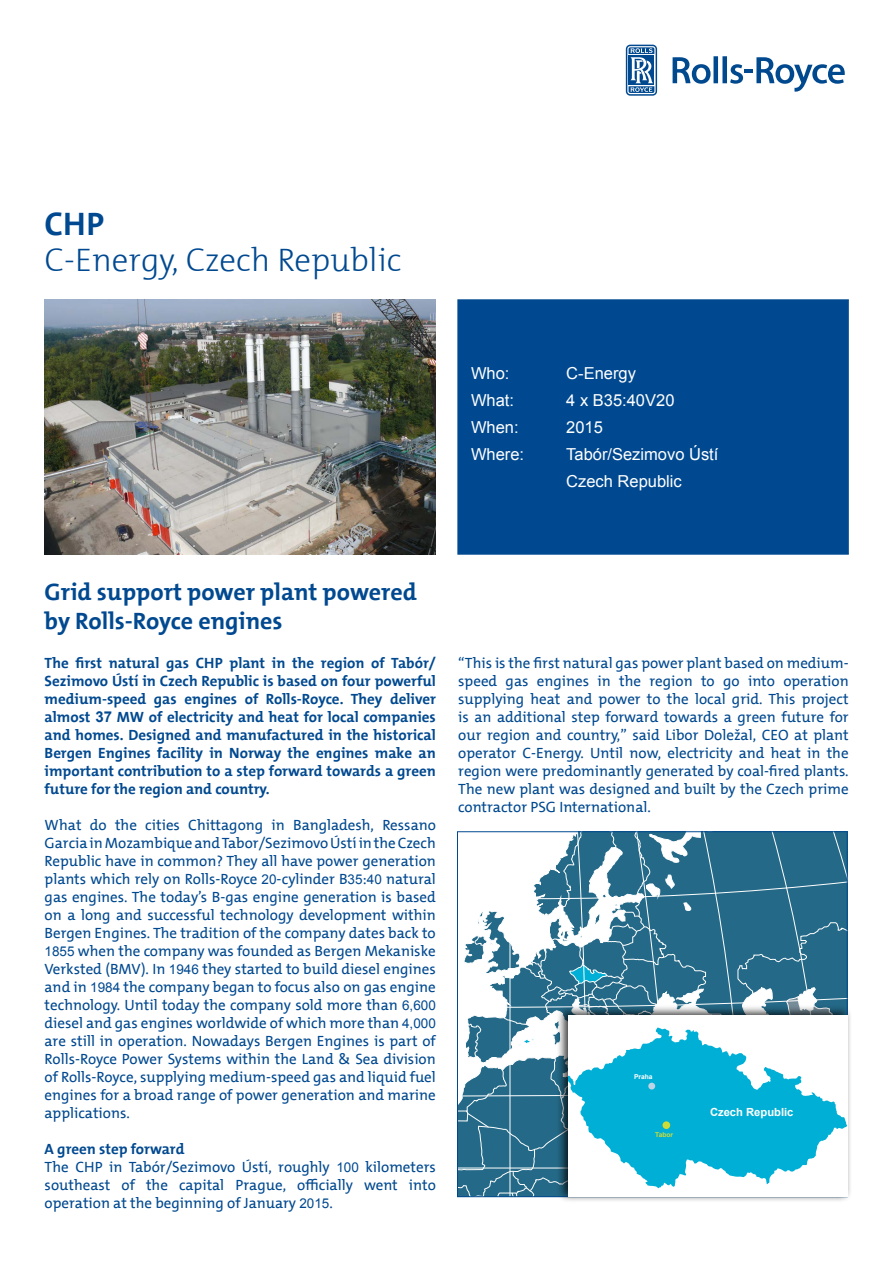
<style>
.page{position:relative;width:893px;height:1263px;background:#fff}
.page>*{position:absolute;margin:0;border:0;box-sizing:border-box;transform-origin:0 0}
.t1{font:300 33px "The Mix Os F";color:#004990}
.t2{font:700 33px "The Mix Os F";color:#004990}
.t3{font:700 24px/28.8px "The Mix Os F";color:#004990}
.t4{font:16.5px/27px "Arial";color:#fff}
.t5{font:15px/18px "The Mix Os F";color:#004990;text-align:justify}
.t6{font:700 15px/18px "The Mix Os F";color:#004990;text-align:justify}
.t7{font:700 11.25px "Arial";color:#fff}
.t8{font:700 6.75px "Arial";color:#fff}
.t9{font:700 6.75px "Arial";color:#cddc38}
.s1{font-family:"Arial"}
.s2{font-family:"Arial";font-size:13.5px}
.s3{font-weight:700}
</style>
<div class="page">
<div style="left:458px;top:301px;width:390px;height:253px;background:#004990"></div>
<div style="left:556px;top:1004px;width:296px;height:199px;background:#000;opacity:.75"></div>
<svg style="left:457px;top:832px;width:390px;height:365px"></svg>
<div style="left:648px;top:1083px;width:7px;height:6px;background:#bed3e4;border-radius:50%"></div>
<div style="left:662px;top:1121px;width:8px;height:8px;background:#cddc38;border-radius:50%"></div>
<svg style="left:673px;top:56px;width:172px;height:36px"></svg>
<svg style="left:626px;top:45px;width:31px;height:51px"></svg>
<img style="left:45px;top:300px;width:391px;height:255px">
<div style="left:457px;top:299px;width:392px;height:256px;border:1px solid #004990"></div>
<h1 class="t2" style="left:45px;top:203px;width:61px">CHP</h1>
<h1 class="t1" style="left:45px;top:239px;width:358px">C-Energy, Czech Republic</h1>
<p class="t4" style="left:471px;top:360px;width:40px">Who:</p>
<p class="t4" style="left:566px;top:360px;width:71px">C-Energy</p>
<p class="t4" style="left:471px;top:387px;width:45px">What:</p>
<p class="t4" style="left:566px;top:387px;width:110px">4 x B35:40V20</p>
<p class="t4" style="left:471px;top:414px;width:49px">When:</p>
<p class="t4" style="left:566px;top:414px;width:38px">2015</p>
<p class="t4" style="left:471px;top:441px;width:55px">Where:</p>
<p class="t4" style="left:566px;top:441px;width:154px">Tabór/Sezimovo Ústí<br>Czech Republic</p>
<h2 class="t3" style="left:45px;top:578px;width:374px">Grid support power plant powered by Rolls-Royce engines</h2>
<p class="t6" style="left:45px;top:654px;width:393px">The first natural gas CHP plant in the region of Tabór/ Sezimovo Ústí in Czech Republic is based on four powerful medium-speed gas engines of Rolls-Royce. They deliver almost <span class="s1">37</span> MW of electricity and heat for local companies and homes. Designed and manufactured in the historical Bergen Engines <span class="s1">f</span>acility in Norway the engines make an important contribution to a step forward towards a green future for the region and country.</p>
<p class="t5" style="left:45px;top:816px;width:393px">What do the cities Chittagong in Bangladesh, Ressano Garcia in Mozambique and Tabor/Sezimovo Ústí in the Czech Republic have in common? They all have power generation plants which rely on Rolls-Royce <span class="s2">20</span>-cylinder B<span class="s2">35</span>:<span class="s2">40</span> natural gas engines. The today’s B-gas engine generation is based on a long and successful technology development within Bergen Engines. The tradition of the company dates back to <span class="s2">1855</span> when the company was founded as Bergen Mekaniske Verksted (BMV). In <span class="s2">1946</span> they started to build diesel engines and in <span class="s2">1984</span> the company began to focus also on gas engine technology. Until today the company sold more than <span class="s2">6,600 </span>diesel and gas engines worldwide of which more than <span class="s2">4,000 </span>are still in operation. Nowadays Bergen Engines is part of Rolls-Royce Power Systems within the Land &amp; Sea division of Rolls-Royce, supplying medium-speed gas and liquid fuel engines for a broad range of power generation and marine applications.</p>
<p class="t5" style="left:45px;top:1140px;width:393px;text-align:left"><span class="s3">A green step forward<br></span>The CHP in Tabór/Sezimovo Ústí, roughly <span class="s2">100</span> kilometers southeast of the capital Prague, officially went into operation at the beginning of January <span class="s2">2015</span>.</p>
<p class="t5" style="left:458px;top:654px;width:392px">“This is the first natural gas power plant based on medium&shy;speed gas engines in the region to go into operation supplying heat and power to the local grid. This project is an additional step forward towards a green future for our region and country,” said Libor Doležal, CEO at plant operator C-Energy. Until now, electricity and heat in the region were predominantly generated by coal-fired plants.<br>The new plant was designed and built by the Czech prime contractor PSG International.</p>
<p class="t8" style="left:634px;top:1072px;width:20px">Praha</p>
<p class="t9" style="left:655px;top:1130px;width:20px">Tabor</p>
<p class="t7" style="left:710px;top:1105px;width:85px">Czech Republic</p>
</div>
